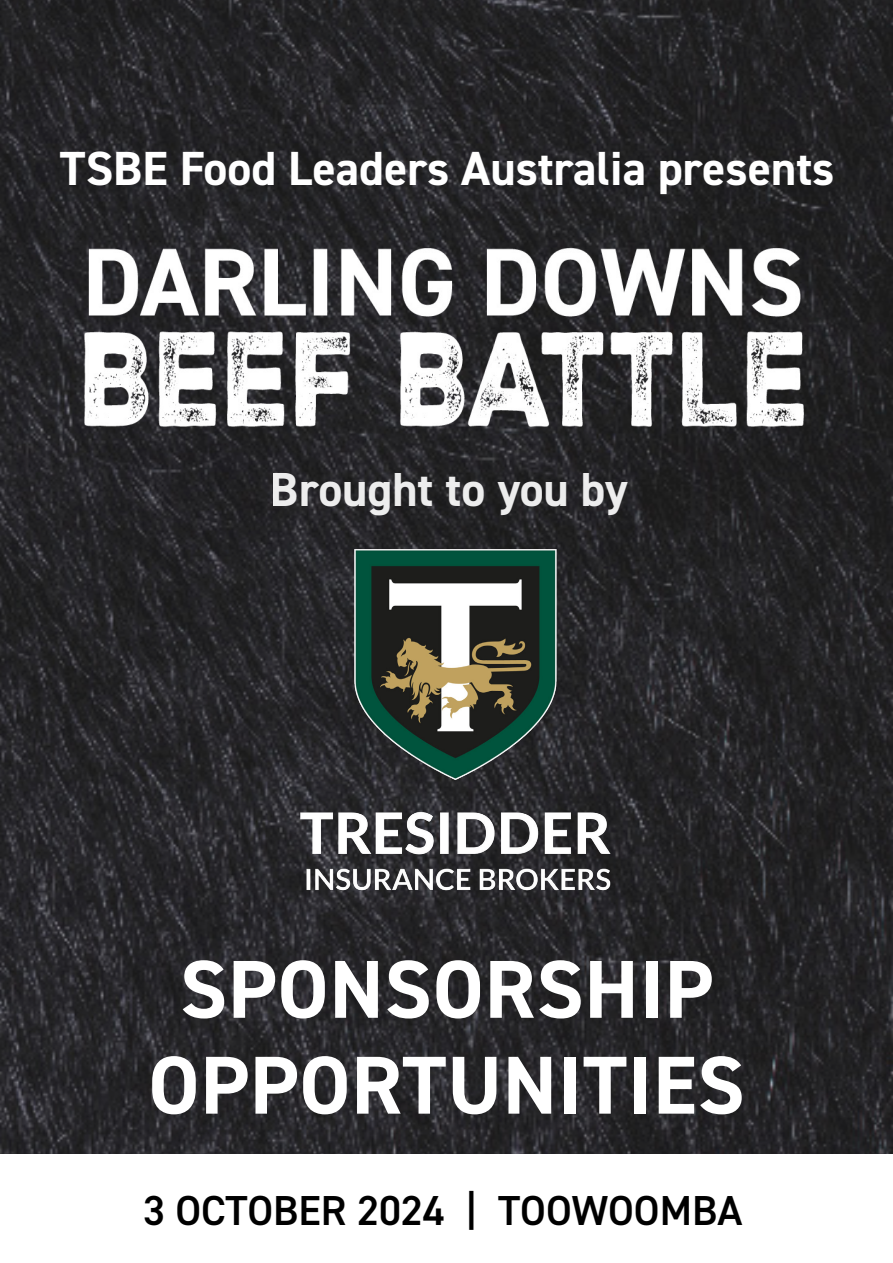
<style>
.page{position:relative;width:893px;height:1263px;background:#fff}
.page>*{position:absolute;margin:0;border:0;box-sizing:border-box;transform-origin:0 0}
.t1{font:700 82.35px/95.8px "DIN2014";letter-spacing:.01em;color:#fff;text-align:center}
.t2{font:700 48px "DIN2014";color:#fff}
.t3{font:600 42px "DIN2014";color:#000}
</style>
<div class="page">
<img style="left:0;top:0;width:893px;height:1154px">
<img style="left:84px;top:249px;width:719px;height:178px">
<img style="left:292px;top:541px;width:327px;height:357px">
<p class="t2" style="left:60px;top:137px;width:776px">TSBE Food Leaders Australia presents</p>
<p class="t2" style="left:270px;top:458px;width:359px">Brought to you by</p>
<p class="t1" style="left:148px;top:940px;width:598px">SPONSORSHIP<br>OPPORTUNITIES</p>
<p class="t3" style="left:143px;top:1182px;width:601px">3 OCTOBER 2024 | TOOWOOMBA</p>
</div>
